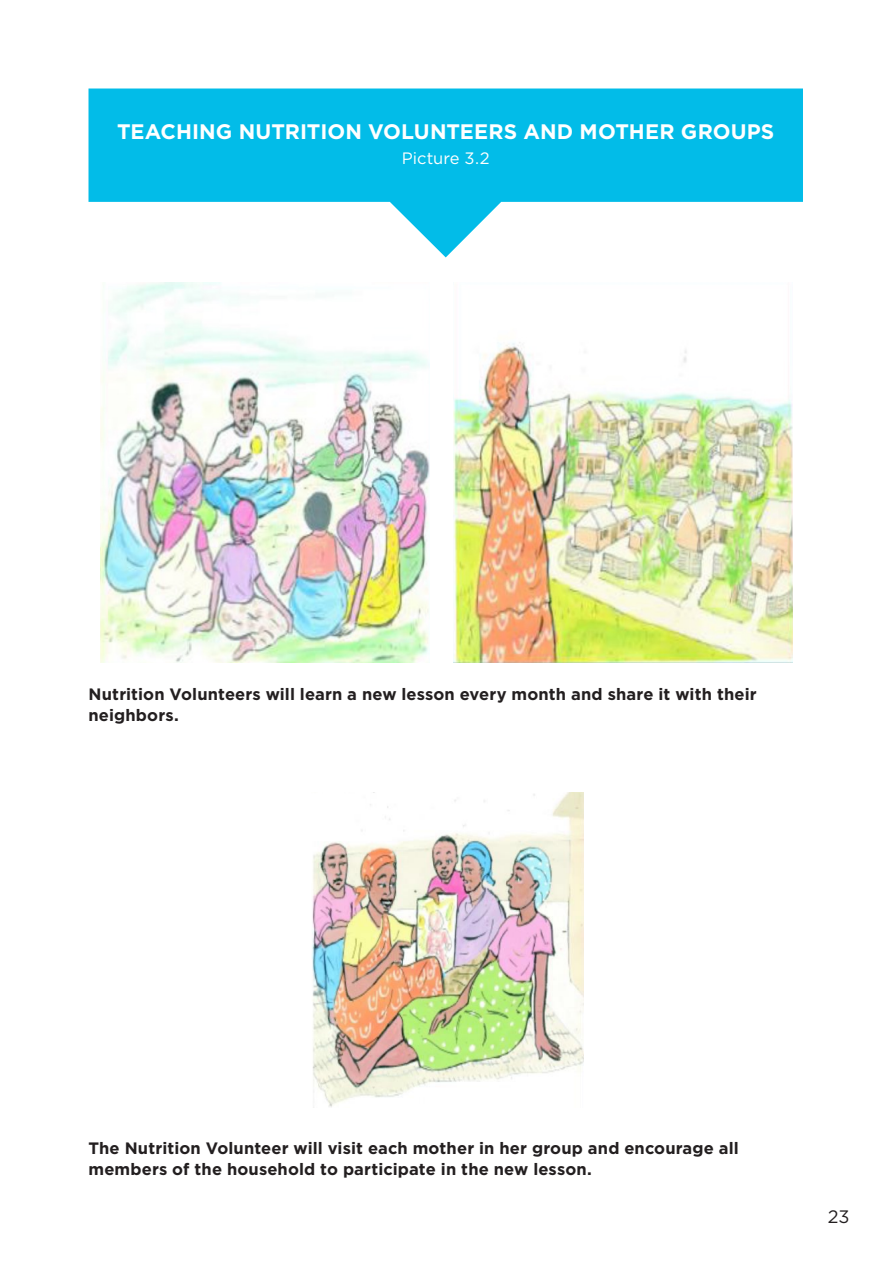
<style>
.page{position:relative;width:893px;height:1263px;background:#fff}
.page>*{position:absolute;margin:0;border:0;box-sizing:border-box;transform-origin:0 0}
.Body_copy_8pt{font:700 21px "Gotham";letter-spacing:.005em;color:#fff}
.t1{font:18px "Gotham";color:#231f20}
.Body_copy_8pt-2{font:700 16.5px/21px "Gotham";letter-spacing:.005em;color:#231f20}
.Body_copy_8pt-3{font:16.5px "Gotham";letter-spacing:-.005em;color:#fff}
</style>
<div class="page">
<svg style="left:88px;top:89px;width:715px;height:168px;fill:#02bce8"></svg>
<img style="left:101px;top:282px;width:691px;height:380px">
<img style="left:311px;top:793px;width:272px;height:315px">
<div style="left:430px;top:276px;width:23px;height:395px;background:#fff"></div>
<p class="Body_copy_8pt" style="left:117px;top:119px;width:659px">TEACHING NUTRITION VOLUNTEERS AND MOTHER GROUPS</p>
<p class="Body_copy_8pt-3" style="left:402px;top:147px;width:89px">Picture 3. 2</p>
<p class="Body_copy_8pt-2" style="left:88px;top:683px;width:670px">Nutrition Volunteers will learn a new lesson every month and share it with their neighbors.</p>
<p class="Body_copy_8pt-2" style="left:88px;top:1137px;width:652px">The Nutrition Volunteer will visit each mother in her group and encourage all members of the household to participate in the new lesson.</p>
<p class="t1" style="left:828px;top:1205px;width:23px">23</p>
</div>
